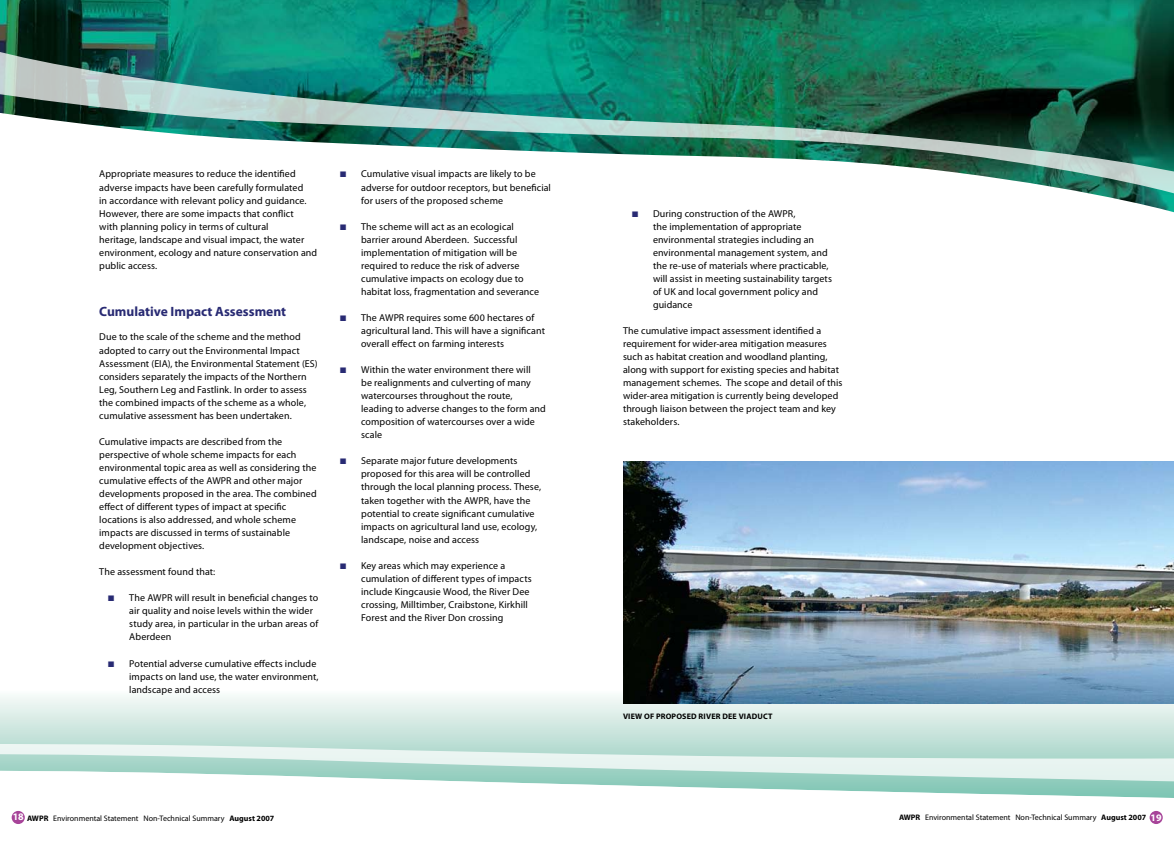
<style>
.page{position:relative;width:1174px;height:842px;background:#fff}
.page>*{position:absolute;margin:0;border:0;box-sizing:border-box;transform-origin:0 0}
.t1{font:700 13.5px "Myriad Pro";color:#282a73}
.t2{font:10px/13px "Myriad Pro";letter-spacing:.01em;color:#000}
.t3{font:8px "Myriad Pro";color:#000}
.t4{font:700 8px "Myriad Pro";letter-spacing:.025em;color:#000}
.s1{color:#282a73}
.s2{font-weight:700;font-size:10px;color:#fff}
.s3{font-weight:700}
</style>
<div class="page">
<svg style="left:0;top:695px;width:587px;height:46px;background:#daece6"></svg>
<svg style="left:587px;top:695px;width:587px;height:46px;background:#d1e7e1"></svg>
<svg style="left:0;top:741px;width:1174px;height:83px"></svg>
<img style="left:0;top:0;width:1174px;height:51px">
<img style="left:0;top:51px;width:1174px;height:60px">
<svg style="left:0;top:111px;width:1174px;height:94px"></svg>
<div style="left:12px;top:811px;width:13px;height:13px;background:#a74499;border-radius:50%"></div>
<div style="left:1149px;top:811px;width:13px;height:13px;background:#a74499;border-radius:50%"></div>
<img style="left:623px;top:461px;width:551px;height:242px">
<p class="t2" style="left:99px;top:168px;width:219px">Appropriate measures to reduce the identified adverse impacts have been carefully formulated<br>in accordance with relevant policy and guidance.<br>However, there are some impacts that conflict<br>with planning policy in terms of cultural<br>heritage, landscape and visual impact, the water environment, ecology and nature conservation and public access.</p>
<p class="t1" style="left:99px;top:303px;width:188px">Cumulative Impact Assessment</p>
<p class="t2" style="left:99px;top:331px;width:220px">Due to the scale of the scheme and the method adopted to carry out the Environmental Impact Assessment (EIA), the Environmental Statement (ES) considers separately the impacts of the Northern Leg, Southern Leg and Fastlink. In order to assess the combined impacts of the scheme as a whole, cumulative assessment has been undertaken.</p>
<p class="t2" style="left:99px;top:435px;width:219px">Cumulative impacts are described from the perspective of whole scheme impacts for each environmental topic area as well as considering the cumulative effects of the AWPR and other major developments proposed in the area. The combined effect of different types of impact at specific locations is also addressed, and whole scheme impacts are discussed in terms of sustainable development objectives.</p>
<p class="t2" style="left:99px;top:566px;width:118px">The assessment found that:</p>
<p class="t2" style="left:129px;top:592px;width:190px;text-indent:-21px"><span class="s1">■</span> The AWPR will result in beneficial changes to air quality and noise levels within the wider study area, in particular in the urban areas of Aberdeen</p>
<p class="t2" style="left:129px;top:657px;width:191px;text-indent:-21px"><span class="s1">■</span> Potential adverse cumulative effects include impacts on land use, the water environment, landscape and access</p>
<p class="t2" style="left:361px;top:168px;width:191px;text-indent:-21px"><span class="s1">■</span> Cumulative visual impacts are likely to be adverse for outdoor receptors, but beneficial for users of the proposed scheme</p>
<p class="t2" style="left:361px;top:220px;width:179px;text-indent:-21px"><span class="s1">■</span> The scheme will act as an ecological barrier around Aberdeen. Successful implementation of mitigation will be required to reduce the risk of adverse cumulative impacts on ecology due to habitat loss, fragmentation and severance</p>
<p class="t2" style="left:361px;top:311px;width:185px;text-indent:-21px"><span class="s1">■</span> The AWPR requires some 600 hectares of agricultural land. This will have a significant overall effect on farming interests</p>
<p class="t2" style="left:361px;top:363px;width:186px;text-indent:-21px"><span class="s1">■</span> Within the water environment there will<br>be realignments and culverting of many watercourses throughout the route, leading to adverse changes to the form and composition of watercourses over a wide scale</p>
<p class="t2" style="left:361px;top:455px;width:181px;text-indent:-21px"><span class="s1">■</span> Separate major future developments proposed for this area will be controlled through the local planning process. These, taken together with the AWPR, have the potential to create significant cumulative impacts on agricultural land use, ecology, landscape, noise and access</p>
<p class="t2" style="left:361px;top:559px;width:172px;text-indent:-21px"><span class="s1">■</span> Key areas which may experience a cumulation of different types of impacts include Kingcausie Wood, the River Dee crossing, Milltimber, Craibstone, Kirkhill Forest and the River Don crossing</p>
<p class="t2" style="left:653px;top:207px;width:180px;text-indent:-21px"><span class="s1">■</span> During construction of the AWPR,<br>the implementation of appropriate environmental strategies including an environmental management system, and the re-use of materials where practicable, will assist in meeting sustainability targets of UK and local government policy and guidance</p>
<p class="t2" style="left:623px;top:324px;width:221px">The cumulative impact assessment identified a requirement for wider-area mitigation measures such as habitat creation and woodland planting, along with support for existing species and habitat management schemes. The scope and detail of this wider-area mitigation is currently being developed through liaison between the project team and key stakeholders.</p>
<p class="t4" style="left:623px;top:711px;width:151px">view of proposed river dee viaduct</p>
<p class="t3" style="left:13px;top:813px;width:263px"><span class="s2">18</span> <span class="s3">AWPR</span> Environmental Statement Non-Technical Summary <span class="s3">August 2007</span></p>
<p class="t3" style="left:899px;top:813px;width:264px"><span class="s3">AWPR</span> Environmental Statement Non-Technical Summary <span class="s3">August 2007</span> <span class="s2">19</span></p>
</div>
